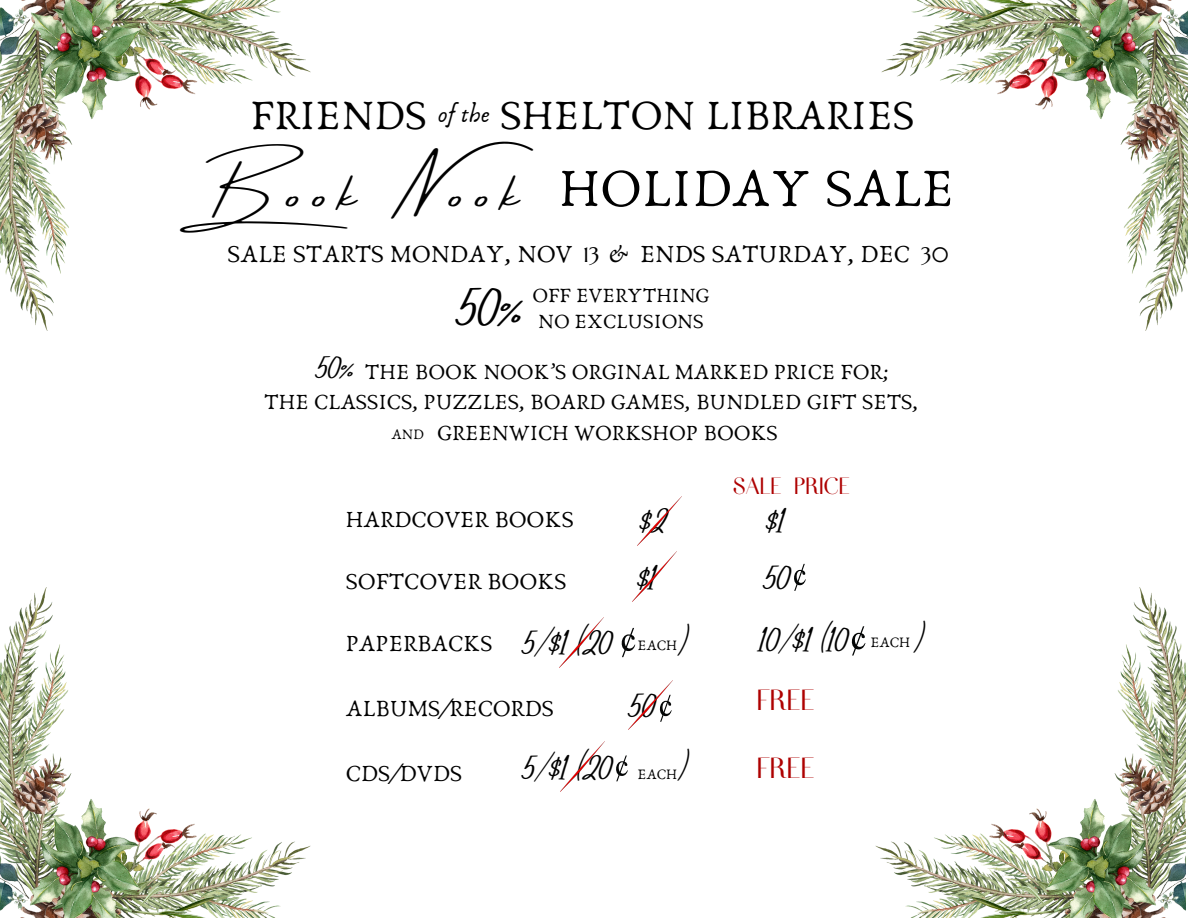
<style>
.page{position:relative;width:1188px;height:918px;background:#fff}
.page>*{position:absolute;margin:0;border:0;box-sizing:border-box;transform-origin:0 0}
.t1{font:55.5px "Anaktoria";color:#000}
.t2{font:48px "Amsterdam Four";letter-spacing:.29em;color:#000}
.t3{font:43.2px "Anaktoria";color:#000}
.t4{font:39px "Fiona";color:#ae0100}
.t5{font:36px "Amsterdam Four";color:#000}
.t6{font:31.5px "Fiona";color:#ae0100}
.t7{font:25.5px "Anaktoria";color:#000}
.t8{font:24px "Anaktoria";color:#000}
.t9{font:23.55px "Anaktoria";color:#000}
.t10{font:22.5px "Anaktoria";color:#000}
.t11{font:22.5px "Amsterdam Four";color:#000}
.t12{font:21px "Anaktoria";color:#000}
.t13{font:21px "Marcellus";color:#000}
.t14{font:21px "Amsterdam Four";color:#000}
.t15{font:15px "Anaktoria";color:#000}
</style>
<div class="page">
<img style="left:0;top:0;width:311px;height:331px">
<img style="left:0;top:587px;width:311px;height:331px">
<img style="left:881px;top:0;width:307px;height:331px">
<svg style="left:621px;top:628px;width:15px;height:29px"></svg>
<svg style="left:851px;top:626px;width:15px;height:30px"></svg>
<svg style="left:794px;top:564px;width:12px;height:27px"></svg>
<svg style="left:616px;top:755px;width:12px;height:26px"></svg>
<img style="left:637px;top:497px;width:44px;height:49px">
<img style="left:633px;top:552px;width:44px;height:49px">
<img style="left:559px;top:618px;width:44px;height:49px">
<img style="left:628px;top:681px;width:44px;height:49px">
<img style="left:561px;top:742px;width:44px;height:49px">
<img style="left:875px;top:587px;width:311px;height:331px">
<p class="t3" style="left:251px;top:89px;width:178px">FRIENDS</p>
<p class="t3" style="left:500px;top:89px;width:416px">SHELTON LIBRARIES</p>
<p class="t9" style="left:438px;top:100px;width:53px">of the</p>
<p class="t2" style="left:180px;top:168px;width:365px">Book Nook</p>
<p class="t1" style="left:559px;top:154px;width:397px">HOLIDAY SALE</p>
<p class="t7" style="left:228px;top:238px;width:346px">SALE STARTS MONDAY, NOV</p>
<p class="t7" style="left:610px;top:238px;width:302px">&amp; ENDS SATURDAY, DEC</p>
<p class="t13" style="left:921px;top:241px;width:29px">30</p>
<p class="t13" style="left:583px;top:241px;width:18px">13</p>
<p class="t5" style="left:454px;top:293px;width:68px">50%</p>
<p class="t12" style="left:532px;top:283px;width:178px">OFF EVERYTHING</p>
<p class="t12" style="left:538px;top:309px;width:167px">NO EXCLUSIONS</p>
<p class="t14" style="left:314px;top:360px;width:40px">50%</p>
<p class="t10" style="left:365px;top:358px;width:525px">THE BOOK NOOK’S ORGINAL MARKED PRICE FOR;</p>
<p class="t10" style="left:264px;top:388px;width:655px">THE CLASSICS, PUZZLES, BOARD GAMES, BUNDLED GIFT SETS,</p>
<p class="t10" style="left:437px;top:419px;width:342px">GREENWICH WORKSHOP BOOKS</p>
<p class="t15" style="left:391px;top:425px;width:34px">AND</p>
<p class="t8" style="left:346px;top:505px;width:229px">HARDCOVER BOOKS</p>
<p class="t8" style="left:346px;top:566px;width:222px">SOFTCOVER BOOKS</p>
<p class="t6" style="left:733px;top:469px;width:119px">SALE PRICE</p>
<p class="t11" style="left:637px;top:512px;width:28px">$2</p>
<p class="t11" style="left:764px;top:512px;width:20px">$1</p>
<p class="t11" style="left:635px;top:569px;width:20px">$1</p>
<p class="t11" style="left:762px;top:569px;width:27px">50</p>
<p class="t8" style="left:346px;top:628px;width:148px">PAPERBACKS</p>
<p class="t11" style="left:520px;top:634px;width:91px">5/$1 (20</p>
<p class="t11" style="left:676px;top:634px;width:9px">)</p>
<p class="t15" style="left:637px;top:636px;width:41px">EACH</p>
<p class="t8" style="left:346px;top:694px;width:210px">ALBUMS/RECORDS</p>
<p class="t11" style="left:627px;top:697px;width:27px">50</p>
<p class="t8" style="left:346px;top:759px;width:118px">CDS/DVDS</p>
<p class="t11" style="left:520px;top:759px;width:91px">5/$1 (20</p>
<p class="t11" style="left:676px;top:759px;width:9px">)</p>
<p class="t15" style="left:637px;top:765px;width:41px">EACH</p>
<p class="t11" style="left:757px;top:631px;width:90px">10/$1 (10</p>
<p class="t11" style="left:912px;top:631px;width:9px">)</p>
<p class="t15" style="left:870px;top:633px;width:41px">EACH</p>
<p class="t4" style="left:757px;top:678px;width:59px">FREE</p>
<p class="t4" style="left:757px;top:747px;width:59px">FREE</p>
</div>
